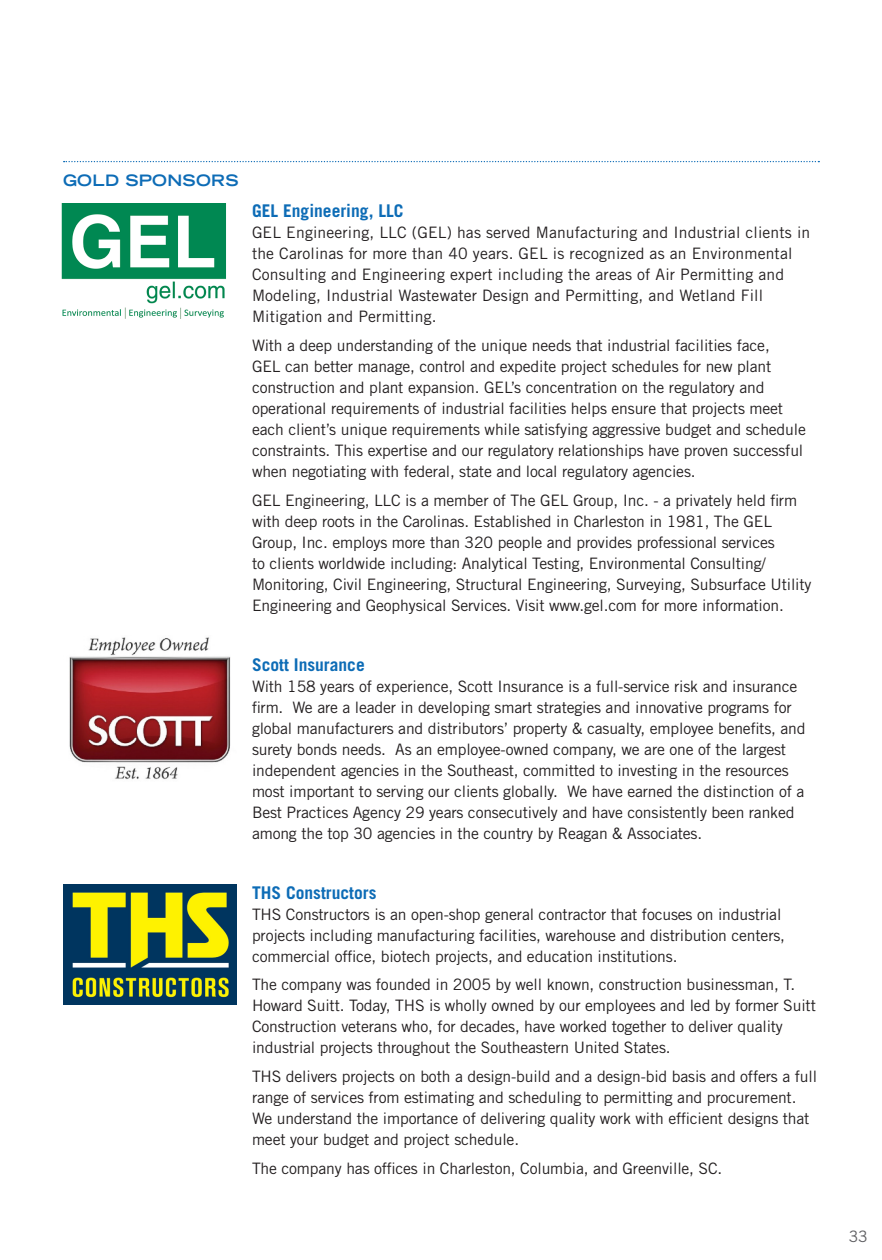
<style>
.page{position:relative;width:882px;height:1260px;background:#fff}
.page>*{position:absolute;margin:0;border:0;box-sizing:border-box;transform-origin:0 0}
._2_Subheads{font:700 17.5px "Trade Gothic";color:#0d6cb6}
._4_Text{font:15.75px/21px "Trade Gothic";letter-spacing:-.01em;color:#231f20}
._4_Text-2{font:15.75px/21px "Trade Gothic";letter-spacing:.01em;color:#231f20}
._1_Heads{font:700 expanded 15.75px "Trade Gothic LH";letter-spacing:.02em;color:#0d6cb6}
.t1{font:15.75px "Trade Gothic";color:#5f5f62}
</style>
<div class="page">
<img style="left:69px;top:637px;width:162px;height:143px">
<img style="left:63px;top:885px;width:173px;height:119px">
<svg style="left:64px;top:161px;width:755px;height:1px"></svg>
<img style="left:61px;top:203px;width:165px;height:116px">
<p class="_1_Heads" style="left:63px;top:170px;width:177px">GOLD SPONSORS</p>
<p class="_2_Subheads" style="left:252px;top:200px;width:153px">GEL Engineering, LLC</p>
<p class="_4_Text-2" style="left:252px;top:222px;width:560px">GEL Engineering, LLC (GEL) has served Manufacturing and Industrial clients in the Carolinas for more than 40 years. GEL is recognized as an Environmental Consulting and Engineering expert including the areas of Air Permitting and Modeling, Industrial Wastewater Design and Permitting, and Wetland Fill Mitigation and Permitting.</p>
<p class="_4_Text" style="left:252px;top:335px;width:555px">With a deep understanding of the unique needs that industrial facilities face,<br>GEL can better manage, control and expedite project schedules for new plant construction and plant expansion. GEL’s concentration on the regulatory and operational requirements of industrial facilities helps ensure that projects meet each client’s unique requirements while satisfying aggressive budget and schedule constraints. This expertise and our regulatory relationships have proven successful when negotiating with federal, state and local regulatory agencies.</p>
<p class="_4_Text" style="left:252px;top:489px;width:561px">GEL Engineering, LLC is a member of The GEL Group, Inc. - a privately held firm with deep roots in the Carolinas. Established in Charleston in 1981, The GEL Group, Inc. employs more than 320 people and provides professional services<br>to clients worldwide including: Analytical Testing, Environmental Consulting/ Monitoring, Civil Engineering, Structural Engineering, Surveying, Subsurface Utility Engineering and Geophysical Services. Visit www.gel.com for more information.</p>
<p class="_2_Subheads" style="left:252px;top:654px;width:114px">Scott Insurance</p>
<p class="_4_Text" style="left:252px;top:675px;width:555px">With 158 years of experience, Scott Insurance is a full-service risk and insurance firm. We are a leader in developing smart strategies and innovative programs for global manufacturers and distributors’ property &amp; casualty, employee benefits, and surety bonds needs. As an employee-owned company, we are one of the largest independent agencies in the Southeast, committed to investing in the resources most important to serving our clients globally. We have earned the distinction of a Best Practices Agency 29 years consecutively and have consistently been ranked among the top 30 agencies in the country by Reagan &amp; Associates.</p>
<p class="_2_Subheads" style="left:252px;top:882px;width:126px">THS Constructors</p>
<p class="_4_Text" style="left:252px;top:903px;width:535px">THS Constructors is an open-shop general contractor that focuses on industrial projects including manufacturing facilities, warehouse and distribution centers, commercial office, biotech projects, and education institutions.</p>
<p class="_4_Text" style="left:252px;top:974px;width:565px">The company was founded in 2005 by well known, construction businessman, T.<br>Howard Suitt. Today, THS is wholly owned by our employees and led by former Suitt Construction veterans who, for decades, have worked together to deliver quality industrial projects throughout the Southeastern United States.</p>
<p class="_4_Text" style="left:252px;top:1066px;width:567px">THS delivers projects on both a design-build and a design-bid basis and offers a full range of services from estimating and scheduling to permitting and procurement.<br>We understand the importance of delivering quality work with efficient designs that meet your budget and project schedule.</p>
<p class="_4_Text" style="left:252px;top:1158px;width:472px">The company has offices in Charleston, Columbia, and Greenville, SC.</p>
<p class="t1" style="left:849px;top:1227px;width:21px">33</p>
</div>
